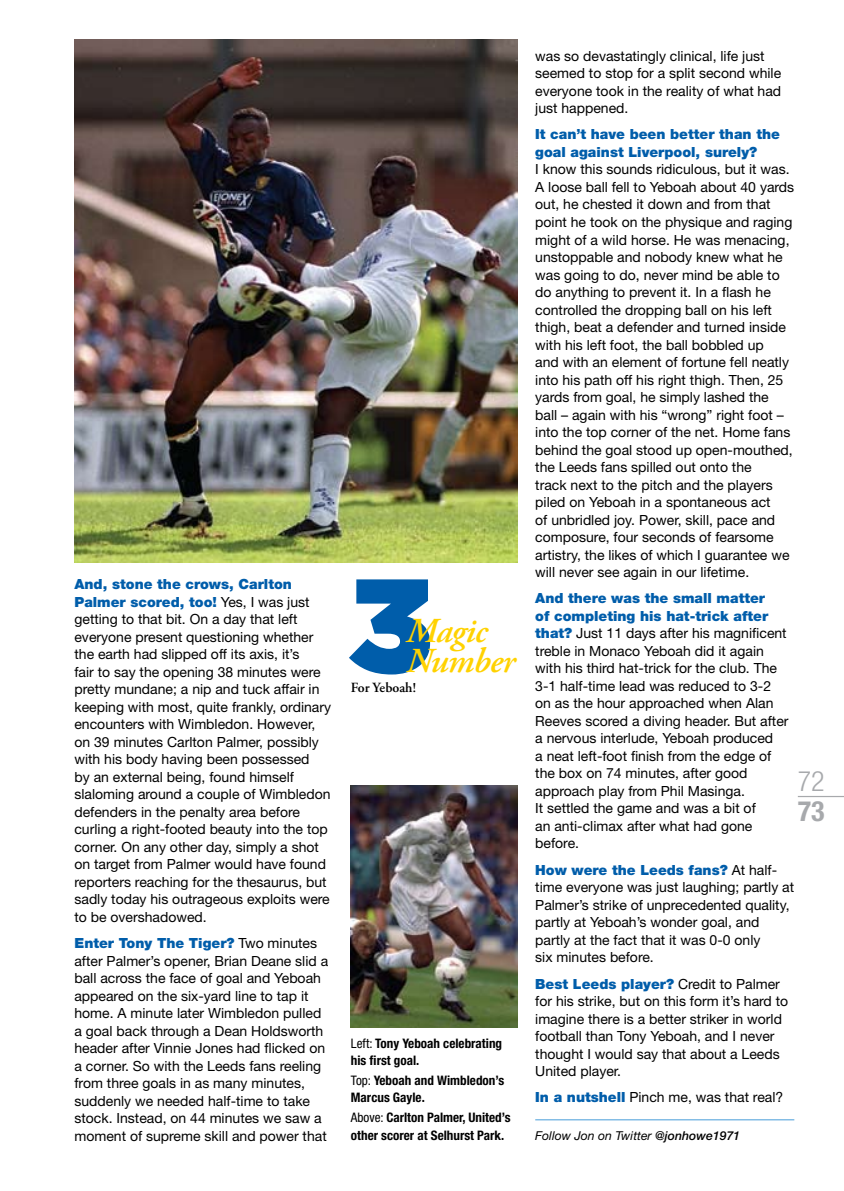
<style>
.page{position:relative;width:844px;height:1191px;background:#fff}
.page>*{position:absolute;margin:0;border:0;box-sizing:border-box;transform-origin:0 0}
.t1{font:133px "Gotham Ultra";color:#005daa}
.t2{font:italic 600 35px/29.8px "Adobe Garamond Pro";letter-spacing:-.02em;color:#ffd200}
.t3{font:300 condensed 28px "Helvetica Neue";color:#a7a9ac}
.t4{font:700 condensed 28px "Helvetica Neue";color:#a7a9ac}
.t5{font:14px/17.5px "Helvetica Neue";color:#000}
.t6{font:900 14px/17.5px "Helvetica Neue";color:#005daa}
.t7{font:600 14px "Adobe Garamond Pro";color:#000}
.t8{font:700 condensed 13.12px/17.5px "Helvetica Neue";color:#000}
.t9{font:italic 12.25px "Helvetica Neue";color:#000}
.s1{font-weight:900;color:#005daa}
.s2{font-weight:400}
.s3{font-weight:500}
</style>
<div class="page">
<img style="left:74px;top:40px;width:443px;height:522px">
<hr style="left:797px;top:796px;width:46px;height:1px;background:#a7a9ac">
<hr style="left:535px;top:1119px;width:259px;height:1px;background:#68aee0">
<img style="left:351px;top:785px;width:166px;height:242px">
<p class="t5" style="left:74px;top:575px;width:258px"><span class="s1">And, stone the crows, Carlton Palmer scored, too!</span> Yes, I was just getting to that bit. On a day that left everyone present questioning whether the earth had slipped off its axis, it’s<br>fair to say the opening 38 minutes were pretty mundane; a nip and tuck affair in keeping with most, quite frankly, ordinary encounters with Wimbledon. However, on 39 minutes Carlton Palmer, possibly with his body having been possessed<br>by an external being, found himself slaloming around a couple of Wimbledon defenders in the penalty area before curling a right-footed beauty into the top corner. On any other day, simply a shot on target from Palmer would have found reporters reaching for the thesaurus, but sadly today his outrageous exploits were to be overshadowed.</p>
<p class="t5" style="left:74px;top:934px;width:255px"><span class="s1">Enter Tony The Tiger?</span> Two minutes after Palmer’s opener, Brian Deane slid a ball across the face of goal and Yeboah appeared on the six-yard line to tap it home. A minute later Wimbledon pulled a goal back through a Dean Holdsworth header after Vinnie Jones had flicked on a corner. So with the Leeds fans reeling from three goals in as many minutes, suddenly we needed half-time to take stock. Instead, on 44 minutes we saw a moment of supreme skill and power that</p>
<h1 class="t1" style="left:349px;top:548px;width:84px">3</h1>
<h2 class="t2" style="left:406px;top:618px;width:110px">Magic<br>Number</h2>
<p class="t7" style="left:351px;top:679px;width:67px">For Yeboah!</p>
<p class="t8" style="left:351px;top:1034px;width:153px"><span class="s2">Left:</span> Tony Yeboah celebrating his first goal.</p>
<p class="t8" style="left:351px;top:1071px;width:155px"><span class="s2">Top:</span> Yeboah and Wimbledon’s<br>Marcus Gayle.</p>
<p class="t8" style="left:351px;top:1108px;width:161px"><span class="s2">Above:</span> Carlton Palmer, United’s other scorer at Selhurst Park.</p>
<p class="t5" style="left:535px;top:47px;width:247px">was so devastatingly clinical, life just seemed to stop for a split second while everyone took in the reality of what had just happened.</p>
<p class="t6" style="left:535px;top:126px;width:246px">It can’t have been better than the goal against Liverpool, surely?</p>
<p class="t5" style="left:535px;top:160px;width:260px">I know this sounds ridiculous, but it was.<br>A loose ball fell to Yeboah about 40 yards out, he chested it down and from that point he took on the physique and raging might of a wild horse. He was menacing, unstoppable and nobody knew what he was going to do, never mind be able to do anything to prevent it. In a flash he controlled the dropping ball on his left thigh, beat a defender and turned inside with his left foot, the ball bobbled up<br>and with an element of fortune fell neatly into his path off his right thigh. Then, 25 yards from goal, he simply lashed the ball – again with his “wrong” right foot – into the top corner of the net. Home fans behind the goal stood up open-mouthed, the Leeds fans spilled out onto the<br>track next to the pitch and the players piled on Yeboah in a spontaneous act<br>of unbridled joy. Power, skill, pace and composure, four seconds of fearsome artistry, the likes of which I guarantee we will never see again in our lifetime.</p>
<p class="t5" style="left:535px;top:589px;width:255px"><span class="s1">And there was the small matter<br>of completing his hat-trick after that?</span> Just 11 days after his magnificent treble in Monaco Yeboah did it again with his third hat-trick for the club. The 3-1 half-time lead was reduced to 3-2 on as the hour approached when Alan Reeves scored a diving header. But after a nervous interlude, Yeboah produced<br>a neat left-foot finish from the edge of the box on 74 minutes, after good approach play from Phil Masinga.<br>It settled the game and was a bit of<br>an anti-climax after what had gone before.</p>
<p class="t5" style="left:535px;top:860px;width:260px"><span class="s1">How were the Leeds fans?</span> At half&shy;time everyone was just laughing; partly at Palmer’s strike of unprecedented quality, partly at Yeboah’s wonder goal, and partly at the fact that it was 0-0 only<br>six minutes before.</p>
<p class="t5" style="left:535px;top:974px;width:254px"><span class="s1">Best Leeds player?</span> Credit to Palmer for his strike, but on this form it’s hard to imagine there is a better striker in world football than Tony Yeboah, and I never thought I would say that about a Leeds United player.</p>
<p class="t5" style="left:535px;top:1088px;width:249px"><span class="s1">In a nutshell</span> Pinch me, was that real?</p>
<p class="t9" style="left:535px;top:1128px;width:206px">Follow Jon on Twitter <span class="s3">@jonhowe1971</span></p>
<h3 class="t3" style="left:797px;top:765px;width:28px">72</h3>
<h3 class="t4" style="left:797px;top:794px;width:28px">73</h3>
</div>
